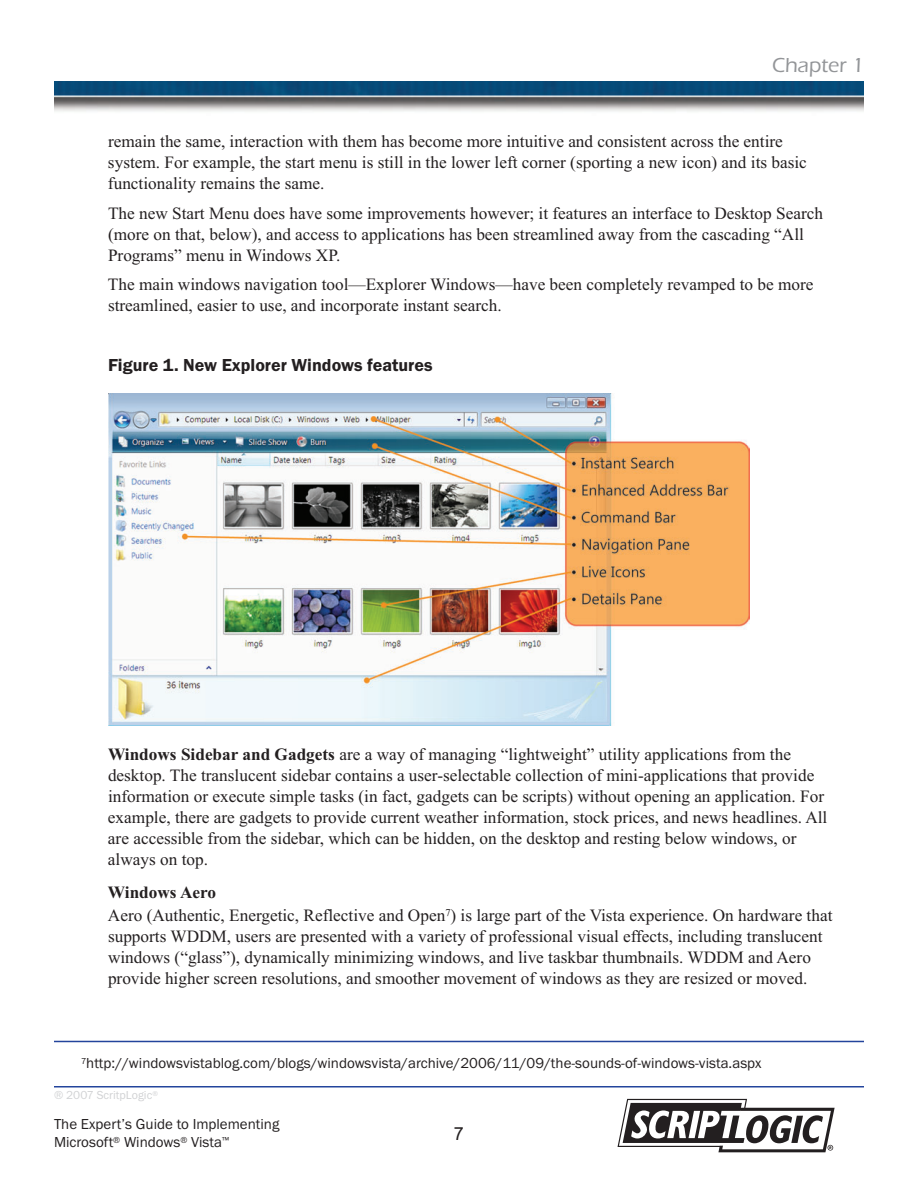
<style>
.page{position:relative;width:918px;height:1188px;background:#fff}
.page>*{position:absolute;margin:0;border:0;box-sizing:border-box;transform-origin:0 0}
.t1{font:500 21px "Eras ITC";color:#939598}
.t2{font:600 18px "Franklin Gothic";color:#231f20}
.t3{font:18px "Arial";color:#231f20}
.t4{font:17.25px/21px "Times New Roman";color:#231f20}
.t5{font:15px/18px "Franklin Gothic";color:#231f20}
.t6{font:12px "Franklin Gothic";color:#d1d2d4}
.s1{font-weight:700}
</style>
<div class="page">
<svg style="left:618px;top:1099px;width:217px;height:53px"></svg>
<hr style="left:54px;top:1086px;width:810px;height:2px;background:#23449c">
<img style="left:54px;top:81px;width:810px;height:31px">
<hr style="left:54px;top:1041px;width:810px;height:1px;background:#23449c">
<img style="left:108px;top:394px;width:642px;height:331px">
<p class="t1" style="left:772px;top:52px;width:93px">Chapter 1</p>
<p class="t4" style="left:108px;top:131px;width:700px">remain the same, interaction with them has become more intuitive and consistent across the entire system. For example, the start menu is still in the lower left corner (sporting a new icon) and its basic functionality remains the same.</p>
<p class="t4" style="left:108px;top:202px;width:717px">The new Start Menu does have some improvements however; it features an interface to Desktop Search (more on that, below), and access to applications has been streamlined away from the cascading “All<br>Programs” menu in Windows XP.</p>
<p class="t4" style="left:108px;top:274px;width:707px">The main windows navigation tool—Explorer Windows—have been completely revamped to be more streamlined, easier to use, and incorporate instant search.</p>
<p class="t2" style="left:108px;top:354px;width:326px">Figure 1. New Explorer Windows features</p>
<p class="t4" style="left:108px;top:743px;width:721px"><span class="s1">Windows Sidebar and Gadgets</span> are a way of managing “lightweight” utility applications from the desktop. The translucent sidebar contains a user-selectable collection of mini-applications that provide information or execute simple tasks (in fact, gadgets can be scripts) without opening an application. For example, there are gadgets to provide current weather information, stock prices, and news headlines. All are accessible from the sidebar, which can be hidden, on the desktop and resting below windows, or always on top.</p>
<p class="t4" style="left:108px;top:880px;width:726px;line-height:23.1px"><span class="s1">Windows Aero<br></span>Aero (Authentic, Energetic, Reflective and Open<sup>7</sup>) is large part of the Vista experience. On hardware that</p>
<p class="t4" style="left:108px;top:925px;width:716px">supports WDDM, users are presented with a variety of professional visual effects, including translucent windows (“glass”), dynamically minimizing windows, and live taskbar thumbnails. WDDM and Aero provide higher screen resolutions, and smoother movement of windows as they are resized or moved.</p>
<p class="t5" style="left:81px;top:1054px;width:682px"><sup>7</sup>http://windowsvistablog.com/blogs/windowsvista/archive/2006/11/09/the-sounds-of-windows-vista.aspx</p>
<p class="t6" style="left:54px;top:1088px;width:105px">® 2007 ScritpLogic<sup>®</sup></p>
<p class="t5" style="left:54px;top:1115px;width:227px">The Expert’s Guide to Implementing<br>Microsoft<sup>®</sup> Windows<sup>®</sup> Vista<sup>™</sup></p>
<p class="t3" style="left:454px;top:1124px;width:12px">7</p>
</div>
